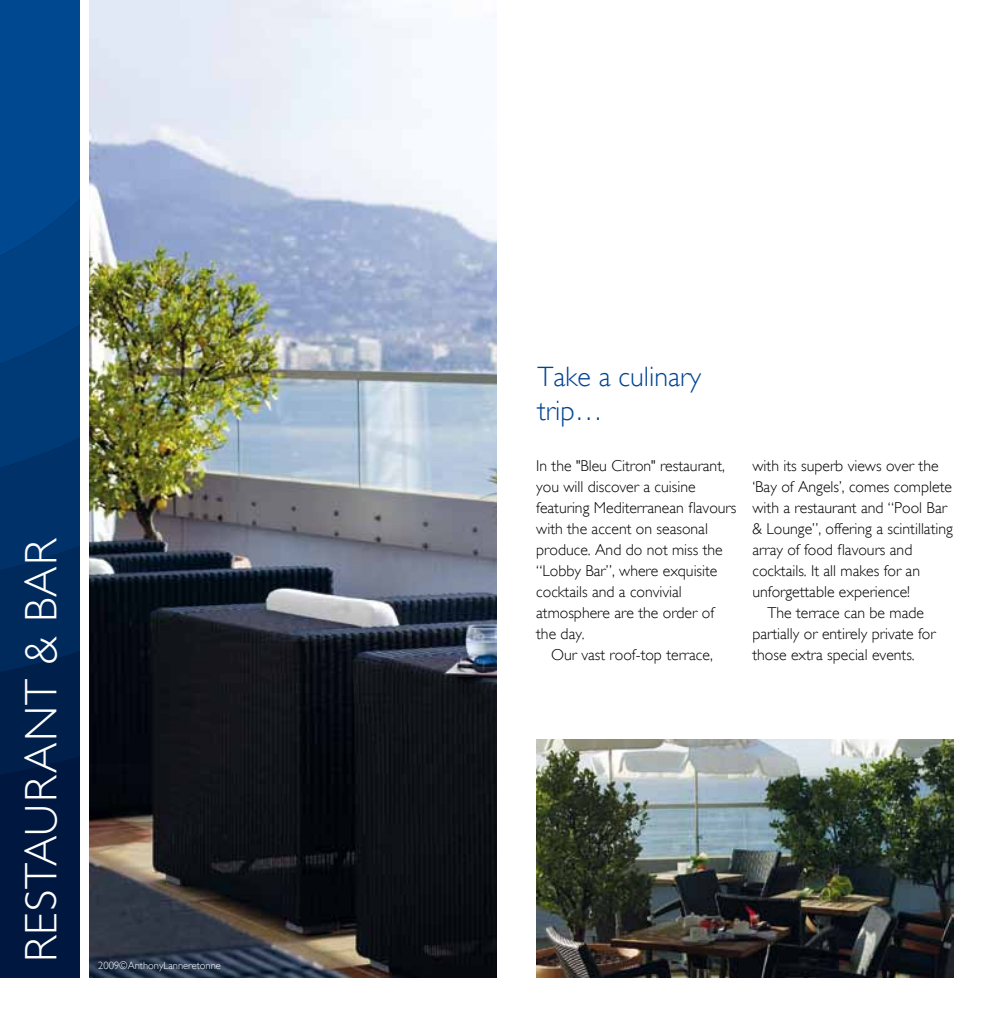
<style>
.page{position:relative;width:993px;height:1017px;background:#fff}
.page>*{position:absolute;margin:0;border:0;box-sizing:border-box;transform-origin:0 0}
.t1{font:300 45.5px "Gill Sans WGL";letter-spacing:.025em;color:#fff}
.t2{font:300 28px/33.2px "Gill Sans WGL";color:#004494}
.t3{font:300 15.75px/21px "Gill Sans WGL";color:#000}
.t4{font:300 10.5px "Gill Sans WGL";color:#fff}
</style>
<div class="page">
<div style="left:0;top:0;width:79px;height:977px;background:#001840"></div>
<svg style="left:0;top:686px;width:79px;height:88px;fill:#00204b"></svg>
<svg style="left:0;top:587px;width:79px;height:99px;fill:#002a5b"></svg>
<svg style="left:0;top:488px;width:79px;height:99px;background:#002f65"></svg>
<svg style="left:0;top:0;width:79px;height:488px;background:#004183"></svg>
<img style="left:89px;top:0;width:407px;height:977px">
<img style="left:536px;top:739px;width:416px;height:238px">
<h1 class="t1" style="left:11px;top:962px;width:426px;rotate:-90deg">Restaurant &amp; Bar</h1>
<p class="t4" style="left:98px;top:958px;width:124px">2009©AnthonyLanneretonne</p>
<h2 class="t2" style="left:537px;top:361px;width:165px">Take a culinary trip…</h2>
<p class="t3" style="left:536px;top:456px;width:202px">I n the "Bleu Citron" restaurant, you will discover a cuisine featuring M editerranean flavours with the accent on seasonal produce. And do not miss the “Lobby Bar”, where exquisite cocktails and a convivial atmosphere are the order of the day.<br>O ur vast roof-top terrace,</p>
<p class="t3" style="left:752px;top:455px;width:202px">with its superb views over the ‘Bay of Angels’, comes complete with a restaurant and “Pool Bar &amp; Lounge”, offering a scintillating array of food flavours and cocktails. It all makes for an unforgettable experience!<br>The terrace can be made partially or entirely private for those extra special events.</p>
</div>
